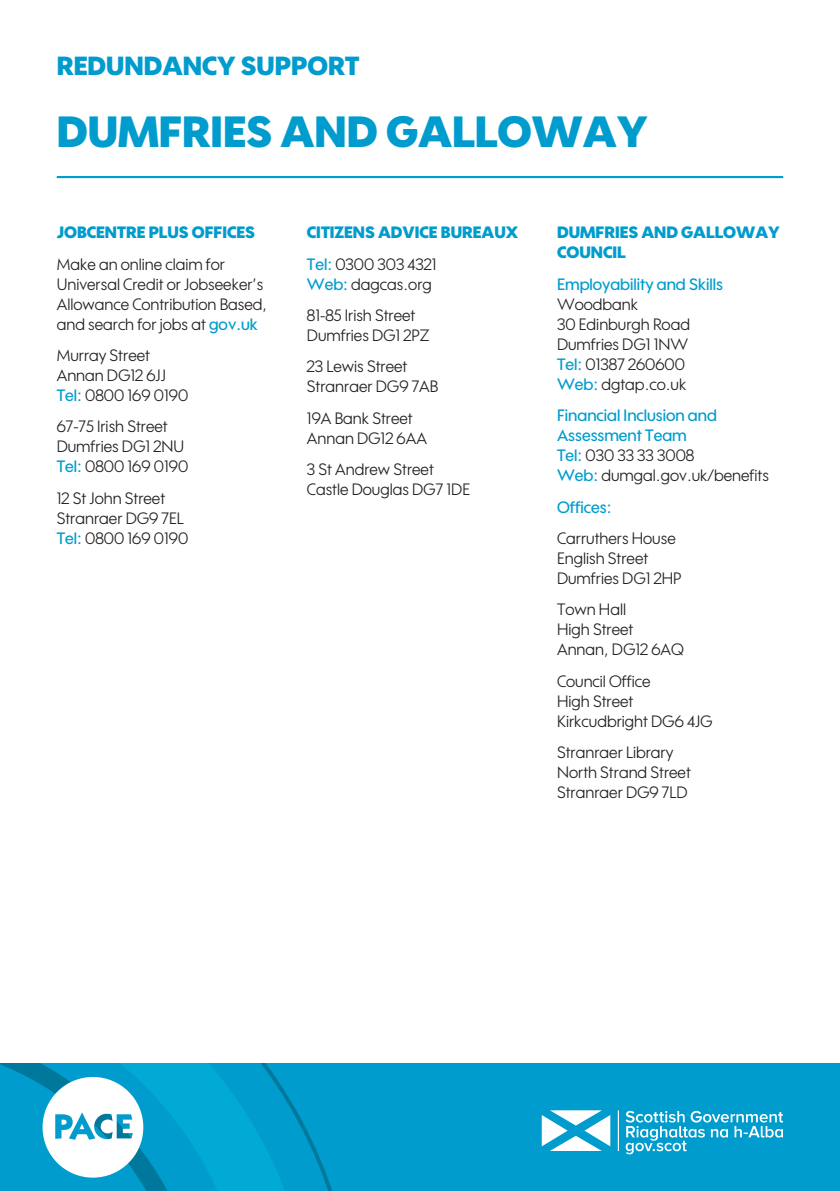
<style>
.page{position:relative;width:840px;height:1191px;background:#fff}
.page>*{position:absolute;margin:0;border:0;box-sizing:border-box;transform-origin:0 0}
.t1{font:900 42.4px "Wes FY";color:#009ccd}
.t2{font:900 25.4px "Wes FY";color:#009ccd}
.General_Body_Text{font:16px/20px "Wes FY";color:#231f20}
.General_Body_Text-2{font:500 16px/20px "Wes FY";color:#009ccd}
.Head_bold_caps{font:900 16px/20px "Wes FY";color:#009ccd}
.s1{font-weight:500;color:#009ccd}
.s2{font-weight:400;color:#231f20}
</style>
<div class="page">
<div style="left:0;top:1063px;width:839px;height:128px;background:#009ccd"></div>
<svg style="left:312px;top:1141px;width:20px;height:50px"></svg>
<hr style="left:57px;top:176px;width:725px;height:2px;background:#009ccd">
<svg style="left:0;top:1063px;width:312px;height:128px"></svg>
<hr style="left:617px;top:1110px;width:1px;height:41px;background:#fff">
<svg style="left:541px;top:1110px;width:69px;height:41px"></svg>
<svg style="left:625px;top:1110px;width:157px;height:44px"></svg>
<p class="t2" style="left:57px;top:50px;width:304px">REDUNDANCY SUPPORT</p>
<p class="t1" style="left:57px;top:106px;width:592px">DUMFRIES AND GALLOWAY</p>
<p class="Head_bold_caps" style="left:57px;top:222px;width:199px">JOBCENTRE PLUS OFFICES</p>
<p class="General_Body_Text" style="left:57px;top:254px;width:212px">Make an online claim for<br>Universal Credit or Jobseeker’s<br>Allowance Contribution Based, and search for jobs at <span class="s1">gov.uk</span></p>
<p class="General_Body_Text" style="left:57px;top:345px;width:133px">Murray Street<br>Annan DG12 6JJ<br><span class="s1">Tel:</span> 0800 169 0190</p>
<p class="General_Body_Text" style="left:57px;top:416px;width:133px">67-75 Irish Street<br>Dumfries DG1 2NU<br><span class="s1">Tel:</span> 0800 169 0190</p>
<p class="General_Body_Text" style="left:57px;top:488px;width:133px">12 St John Street<br>Stranraer DG9 7EL<br><span class="s1">Tel:</span> 0800 169 0190</p>
<p class="Head_bold_caps" style="left:307px;top:222px;width:213px">CITIZENS ADVICE BUREAUX</p>
<p class="General_Body_Text" style="left:307px;top:254px;width:131px"><span class="s1">Tel:</span> 0300 303 4321<br><span class="s1">Web:</span> dagcas.org</p>
<p class="General_Body_Text" style="left:307px;top:305px;width:124px">81-85 Irish Street<br>Dumfries DG1 2PZ</p>
<p class="General_Body_Text" style="left:307px;top:356px;width:133px">23 Lewis Street<br>Stranraer DG9 7AB</p>
<p class="General_Body_Text" style="left:307px;top:408px;width:121px">19A Bank Street<br>Annan DG12 6AA</p>
<p class="General_Body_Text" style="left:307px;top:459px;width:165px">3 St Andrew Street<br>Castle Douglas DG7 1DE</p>
<p class="Head_bold_caps" style="left:556px;top:222px;width:224px">DUMFRIES AND GALLOWAY<br>COUNCIL</p>
<p class="General_Body_Text" style="left:556px;top:274px;width:167px"><span class="s1">Employability and Skills<br></span>Woodbank<br>30 Edinburgh Road<br>Dumfries DG1 1NW<br><span class="s1">Tel:</span> 01387 260600<br><span class="s1">Web:</span> dgtap.co.uk</p>
<p class="General_Body_Text-2" style="left:556px;top:405px;width:213px">Financial Inclusion and<br>Assessment Team<br>Tel: <span class="s2">030 33 33 3008<br></span>Web: <span class="s2">dumgal.gov.uk/benefits</span></p>
<p class="General_Body_Text-2" style="left:556px;top:496px;width:56px">Offices:</p>
<p class="General_Body_Text" style="left:556px;top:528px;width:126px">Carruthers House<br>English Street<br>Dumfries DG1 2HP</p>
<p class="General_Body_Text" style="left:556px;top:599px;width:128px">Town Hall<br>High Street<br>Annan, DG12 6AQ</p>
<p class="General_Body_Text" style="left:556px;top:670px;width:157px">Council Office<br>High Street<br>Kirkcudbright DG6 4JG</p>
<p class="General_Body_Text" style="left:556px;top:742px;width:135px">Stranraer Library<br>North Strand Street<br>Stranraer DG9 7LD</p>
</div>
